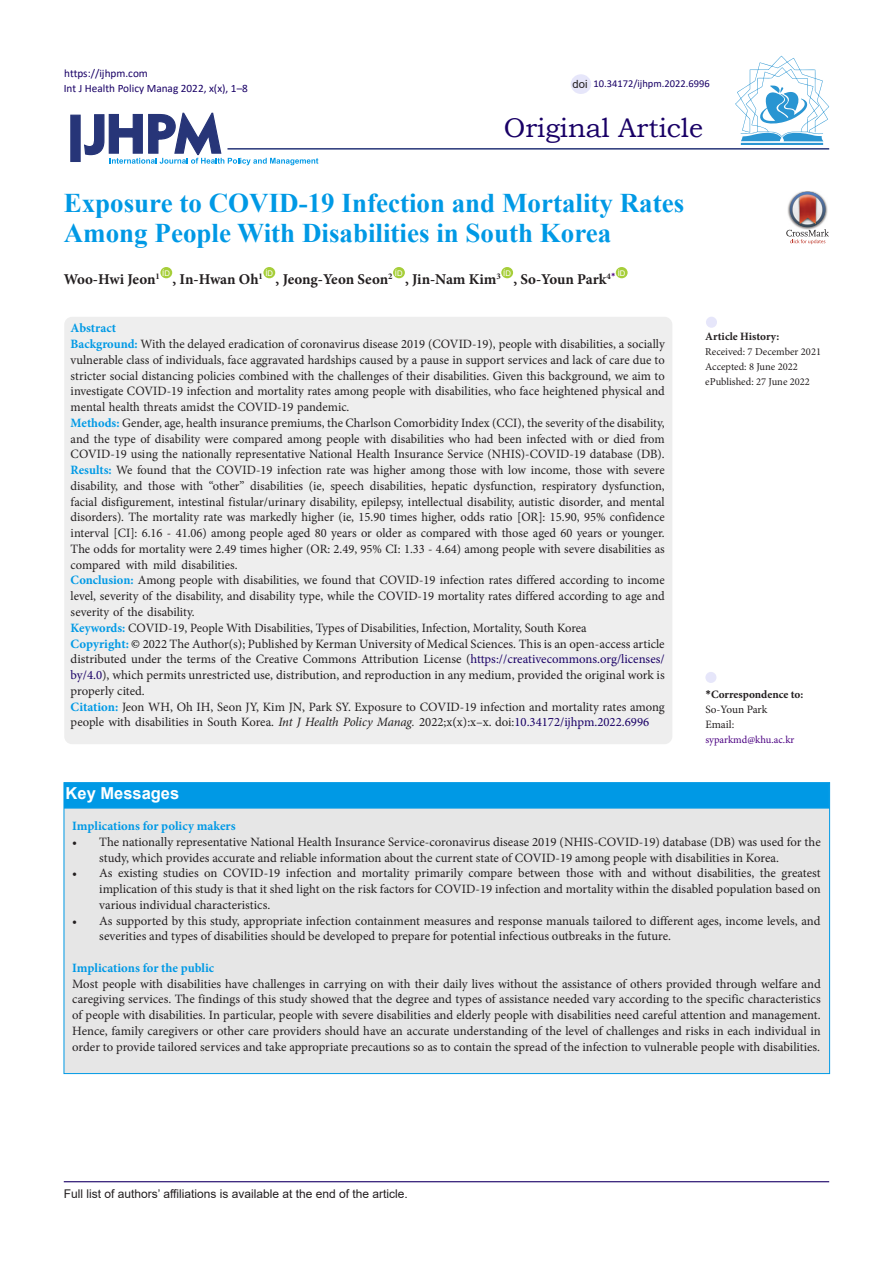
<style>
.page{position:relative;width:893px;height:1263px;background:#fff}
.page>*{position:absolute;margin:0;border:0;box-sizing:border-box;transform-origin:0 0}
.Default{font:700 27px/30px "Times New Roman";color:#0099e5}
.t1{font:27px "Bookman Old Style";color:#190066}
.t2{font:700 16.5px "Arial";color:#fff}
.Default-2{font:700 15px "Minion Pro";letter-spacing:-.005em;color:#231f20}
.Default-3{font:12.75px/15.8px "Minion Pro";color:#231f20;text-align:justify}
.Default-4{font:700 12.75px "Minion Pro";color:#0099e5}
.t3{font:12px "Arial";color:#231f20}
.t4{font:11.25px "Calibri";color:#190066}
.t5{font:700 11.25px "Minion Pro";color:#231f20}
.t6{font:11.25px "Minion Pro";letter-spacing:-.005em;color:#231f20}
.t7{font:11.25px "Arial";color:#231f20}
.t8{font:10.5px "Minion Pro";color:#231f20}
.t9{font:10.5px "Calibri";color:#190066}
.t10{font:10.5px "Minion Pro";color:#4b0082}
.t11{font:7.8px "Arial";color:#fff}
.s1{font-weight:700;color:#0099e5}
.s2{color:#000}
.s3{color:#190066}
.s4{font-style:italic}
.s5{font-family:"Calibri"}
</style>
<div class="page">
<svg style="left:84px;top:112px;width:234px;height:53px"></svg>
<div style="left:70px;top:115px;width:11px;height:47px;background:#273578;border:1px solid #273578"></div>
<div style="left:160px;top:267px;width:12px;height:11px;background:#a6ce39;border-radius:50%"></div>
<div style="left:263px;top:267px;width:12px;height:11px;background:#a6ce39;border-radius:50%"></div>
<div style="left:393px;top:267px;width:12px;height:11px;background:#a6ce39;border-radius:50%"></div>
<div style="left:501px;top:267px;width:12px;height:11px;background:#a6ce39;border-radius:50%"></div>
<div style="left:616px;top:267px;width:12px;height:11px;background:#a6ce39;border-radius:50%"></div>
<hr style="left:227px;top:148px;width:602px;height:2px;background:#273578">
<div style="left:64px;top:317px;width:608px;height:427px;background:#eee;border-radius:8px"></div>
<div style="left:705px;top:672px;width:11px;height:11px;background:#e6e6fa;border-radius:50%"></div>
<div style="left:706px;top:317px;width:11px;height:11px;background:#e6e6fa;border-radius:50%"></div>
<hr style="left:64px;top:1181px;width:765px;height:1px;background:#190066">
<hr style="left:741px;top:143px;width:82px;height:2px;background:#2995d2">
<svg style="left:735px;top:56px;width:94px;height:85px"></svg>
<div style="left:571px;top:74px;width:20px;height:20px;background:#e6e6fa;border-radius:50%"></div>
<img style="left:801px;top:191px;width:13px;height:1px">
<svg style="left:786px;top:192px;width:43px;height:52px"></svg>
<div style="left:64px;top:782px;width:766px;height:292px;background:#e6e6e6;border:1px solid #0099e5"></div>
<div style="left:64px;top:783px;width:766px;height:26px;background:#0099e5;border:2px solid #0099e5"></div>
<p class="t4" style="left:64px;top:65px;width:85px">https://ijhpm.com</p>
<p class="t4" style="left:64px;top:81px;width:186px">Int J Health Policy Manag 2022, x(x), 1–8</p>
<p class="t7" style="left:573px;top:76px;width:17px">doi</p>
<p class="t9" style="left:593px;top:76px;width:118px">10.34172/ijhpm.2022.6996</p>
<p class="t1" style="left:504px;top:110px;width:201px">Original Article</p>
<p class="Default" style="left:64px;top:188px;width:622px">Exposure to COVID-19 Infection and Mortality Rates<br>Among People With Disabilities in South Korea</p>
<p class="Default-2" style="left:64px;top:268px;width:98px">Woo-Hwi Jeon<sup>1</sup></p>
<p class="t11" style="left:162px;top:268px;width:9px">ID</p>
<p class="t11" style="left:265px;top:268px;width:9px">ID</p>
<p class="t11" style="left:395px;top:268px;width:9px">ID</p>
<p class="t11" style="left:503px;top:268px;width:9px">ID</p>
<p class="Default-2" style="left:513px;top:268px;width:103px">, So-Youn Park<sup>4</sup><sup>*</sup></p>
<p class="t11" style="left:618px;top:268px;width:9px">ID</p>
<p class="Default-2" style="left:173px;top:268px;width:92px">, In-Hwan Oh<sup>1</sup></p>
<p class="Default-2" style="left:276px;top:268px;width:118px">, Jeong-Yeon Seon<sup>2</sup></p>
<p class="Default-2" style="left:405px;top:268px;width:97px">, Jin-Nam Kim<sup>3</sup></p>
<p class="Default-4" style="left:71px;top:319px;width:47px">Abstract</p>
<p class="Default-3" style="left:71px;top:336px;width:596px"><span class="s1">Background:</span> With the delayed eradication of coronavirus disease 2019 (COVID-19), people with disabilities, a socially vulnerable class of individuals, face aggravated hardships caused by a pause in support services and lack of care due to stricter social distancing policies combined with the challenges of their disabilities. Given this background, we aim to investigate COVID-19 infection and mortality rates among people with disabilities, who face heightened physical and mental health threats amidst the COVID-19 pandemic.</p>
<p class="Default-3" style="left:71px;top:415px;width:596px"><span class="s1">Methods:</span> Gender, age, health insurance premiums, the Charlson Comorbidity Index (CCI), the severity of the disability, and the type of disability were compared among people with disabilities who had been infected with or died from COVID-19 using the nationally representative National Health Insurance Service (NHIS)-COVID-19 database (DB).</p>
<p class="Default-3" style="left:71px;top:462px;width:596px"><span class="s1">Results:</span> We found that the COVID-19 infection rate was higher among those with low income, those with severe disability, and those with “other” disabilities (ie, speech disabilities, hepatic dysfunction, respiratory dysfunction, facial disfigurement, intestinal fistular/urinary disability, epilepsy, intellectual disability, autistic disorder, and mental disorders). The mortality rate was markedly higher (ie, 15.90 times higher, odds ratio [OR]: 15.90, 95% confidence interval [CI]: 6.16 - 41.06) among people aged 80 years or older as compared with those aged 60 years or younger.<br>The odds for mortality were 2.49 times higher (OR: 2.49, 95% CI: 1.33 - 4.64) among people with severe disabilities as compared with mild disabilities.</p>
<p class="Default-3" style="left:71px;top:573px;width:596px"><span class="s1">Conclusion:</span> Among people with disabilities, we found that COVID-19 infection rates differed according to income level, severity of the disability, and disability type, while the COVID-19 mortality rates differed according to age and severity of the disability.</p>
<p class="Default-3" style="left:71px;top:620px;width:518px"><span class="s1">Keywords:</span> COVID-19, People With Disabilities, Types of Disabilities, Infection, Mortality, South Korea</p>
<p class="Default-3" style="left:71px;top:636px;width:596px"><span class="s1">Copyright:</span> <span class="s2">©</span> 2022 The Author(s); Published by Kerman University of Medical Sciences. This is an open-access article distributed under the terms of the Creative Commons Attribution License (<span class="s3">https://creativecommons.org/licenses/ by/4.0</span>), which permits unrestricted use, distribution, and reproduction in any medium, provided the original work is properly cited.</p>
<p class="Default-3" style="left:71px;top:699px;width:596px"><span class="s1">Citation:</span> Jeon WH, Oh IH, Seon JY, Kim JN, Park SY. Exposure to COVID-19 infection and mortality rates among people with disabilities in South Korea. <span class="s4">Int J Health Policy Manag.</span> 2022;x(x):x–x. doi:<span class="s3">10.34172/ijhpm.2022.6996</span></p>
<p class="t2" style="left:66px;top:782px;width:115px">Key Messages</p>
<p class="t5" style="left:705px;top:328px;width:76px">Article History:</p>
<p class="t8" style="left:705px;top:344px;width:117px">Received: 7 December 2021</p>
<p class="t8" style="left:705px;top:359px;width:94px">Accepted: 8 June 2022</p>
<p class="t8" style="left:705px;top:374px;width:106px">ePublished: 27 June 2022</p>
<p class="t5" style="left:705px;top:686px;width:99px"><span class="s5">*</span>Correspondence to:</p>
<p class="t6" style="left:705px;top:702px;width:63px">So-Youn Park</p>
<p class="t6" style="left:705px;top:717px;width:30px">Email:</p>
<p class="t10" style="left:705px;top:732px;width:91px">syparkmd@khu.ac.kr</p>
<p class="Default-4" style="left:72px;top:817px;width:165px">Implications for policy makers</p>
<p class="Default-3" style="left:99px;top:834px;width:723px;text-indent:-27px">• The nationally representative National Health Insurance Service-coronavirus disease 2019 (NHIS-COVID-19) database (DB) was used for the study, which provides accurate and reliable information about the current state of COVID-19 among people with disabilities in Korea.</p>
<p class="Default-3" style="left:99px;top:865px;width:723px;text-indent:-27px">• As existing studies on COVID-19 infection and mortality primarily compare between those with and without disabilities, the greatest implication of this study is that it shed light on the risk factors for COVID-19 infection and mortality within the disabled population based on various individual characteristics.</p>
<p class="Default-3" style="left:99px;top:913px;width:723px;text-indent:-27px">• As supported by this study, appropriate infection containment measures and response manuals tailored to different ages, income levels, and severities and types of disabilities should be developed to prepare for potential infectious outbreaks in the future.</p>
<p class="Default-4" style="left:72px;top:959px;width:144px">Implications for the public</p>
<p class="Default-3" style="left:72px;top:976px;width:750px">Most people with disabilities have challenges in carrying on with their daily lives without the assistance of others provided through welfare and caregiving services. The findings of this study showed that the degree and types of assistance needed vary according to the specific characteristics of people with disabilities. In particular, people with severe disabilities and elderly people with disabilities need careful attention and management.<br>Hence, family caregivers or other care providers should have an accurate understanding of the level of challenges and risks in each individual in order to provide tailored services and take appropriate precautions so as to contain the spread of the infection to vulnerable people with disabilities.</p>
<p class="t3" style="left:64px;top:1185px;width:346px">Full list of authors’ affiliations is available at the end of the article.</p>
</div>
